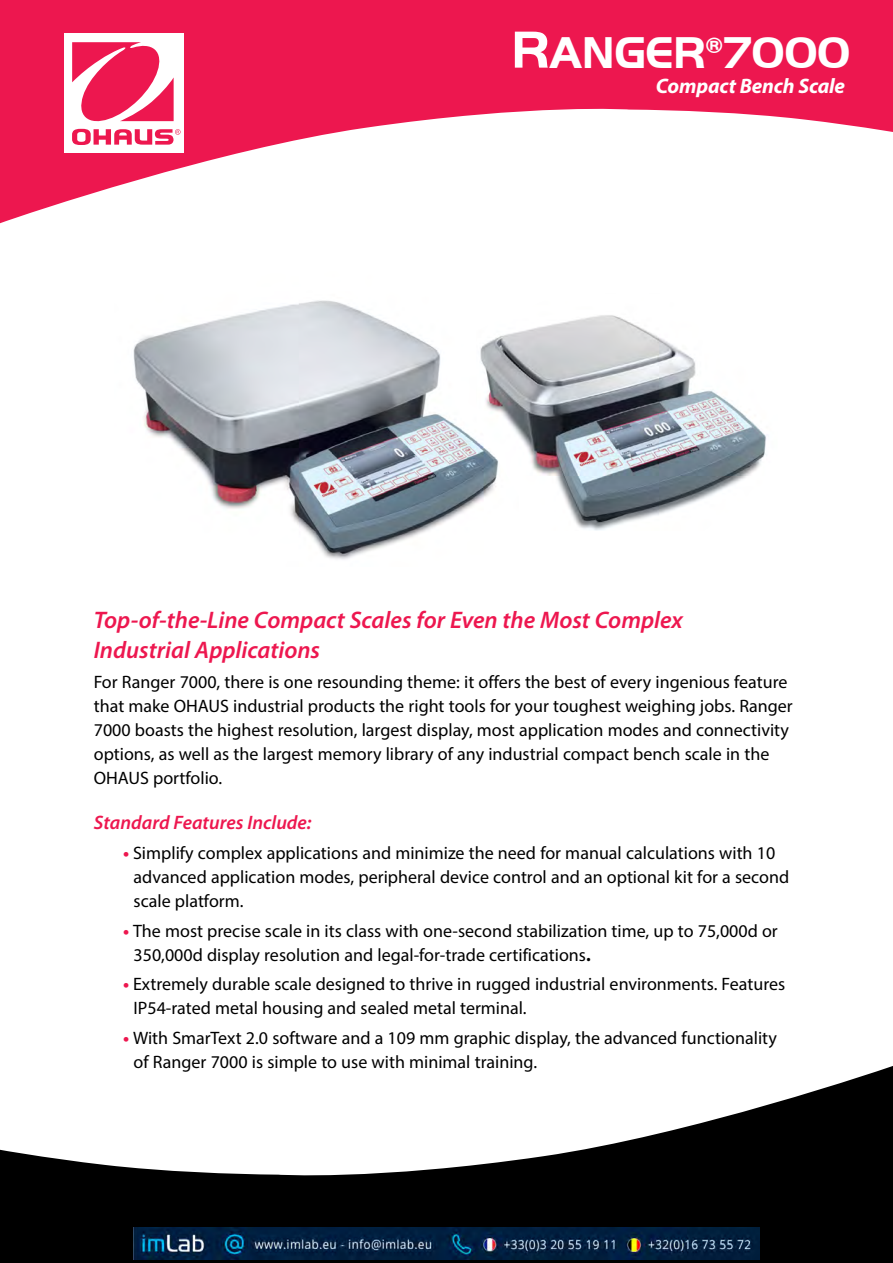
<style>
.page{position:relative;width:893px;height:1263px;background:#fff}
.page>*{position:absolute;margin:0;border:0;box-sizing:border-box;transform-origin:0 0}
.t1{font:700 45.9px "Handel Got D";letter-spacing:-.01em;color:#fff}
.t2{font:italic 600 24px/30px "Myriad Pro";color:#ed174f}
.t3{font:italic 700 21px "Myriad Pro";letter-spacing:-.01em;color:#fff}
.t4{font:italic 600 19.5px "Myriad Pro";color:#ed174f}
.t5{font:18px/24px "Myriad Pro";color:#000}
.s1{font-size:54px}
.s2{font-weight:700;color:#ed174f}
.s3{font-weight:700}
</style>
<div class="page">
<svg style="left:0;top:0;width:893px;height:224px;fill:#ed174f"></svg>
<div style="left:64px;top:34px;width:119px;height:119px;background:#fff"></div>
<svg style="left:72px;top:42px;width:109px;height:103px"></svg>
<img style="left:133px;top:300px;width:343px;height:260px">
<img style="left:476px;top:315px;width:290px;height:216px">
<svg style="left:0;top:1066px;width:893px;height:197px;fill:#000"></svg>
<img style="left:134px;top:1228px;width:625px;height:32px">
<h1 class="t1" style="left:511px;top:26px;width:341px"><span class="s1">R</span>ANGER<sup>®</sup>7000</h1>
<p class="t3" style="left:656px;top:72px;width:191px">Compact Bench Scale</p>
<h2 class="t2" style="left:94px;top:604px;width:591px">Top-of-the-Line Compact Scales for Even the Most Complex<br>Industrial Applications</h2>
<p class="t5" style="left:94px;top:670px;width:701px">For Ranger 7000, there is one resounding theme: it offers the best of every ingenious feature that make OHAUS industrial products the right tools for your toughest weighing jobs. Ranger 7000 boasts the highest resolution, largest display, most application modes and connectivity options, as well as the largest memory library of any industrial compact bench scale in the OHAUS portfolio.</p>
<p class="t4" style="left:94px;top:810px;width:219px">Standard Features Include:</p>
<p class="t5" style="left:134px;top:841px;width:657px;text-indent:-11px"><span class="s2">•</span> Simplify complex applications and minimize the need for manual calculations with 10 advanced application modes, peripheral device control and an optional kit for a second scale platform.</p>
<p class="t5" style="left:134px;top:918px;width:646px;text-indent:-11px"><span class="s2">•</span> The most precise scale in its class with one-second stabilization time, up to 75,000d or<br>350,000d display resolution and legal-for-trade certifications<span class="s3">.</span></p>
<p class="t5" style="left:134px;top:972px;width:653px;text-indent:-11px"><span class="s2">•</span> Extremely durable scale designed to thrive in rugged industrial environments. Features<br>IP54-rated metal housing and sealed metal terminal.</p>
<p class="t5" style="left:134px;top:1025px;width:645px;text-indent:-11px"><span class="s2">•</span> With SmarText 2.0 software and a 109 mm graphic display, the advanced functionality of Ranger 7000 is simple to use with minimal training.</p>
</div>
